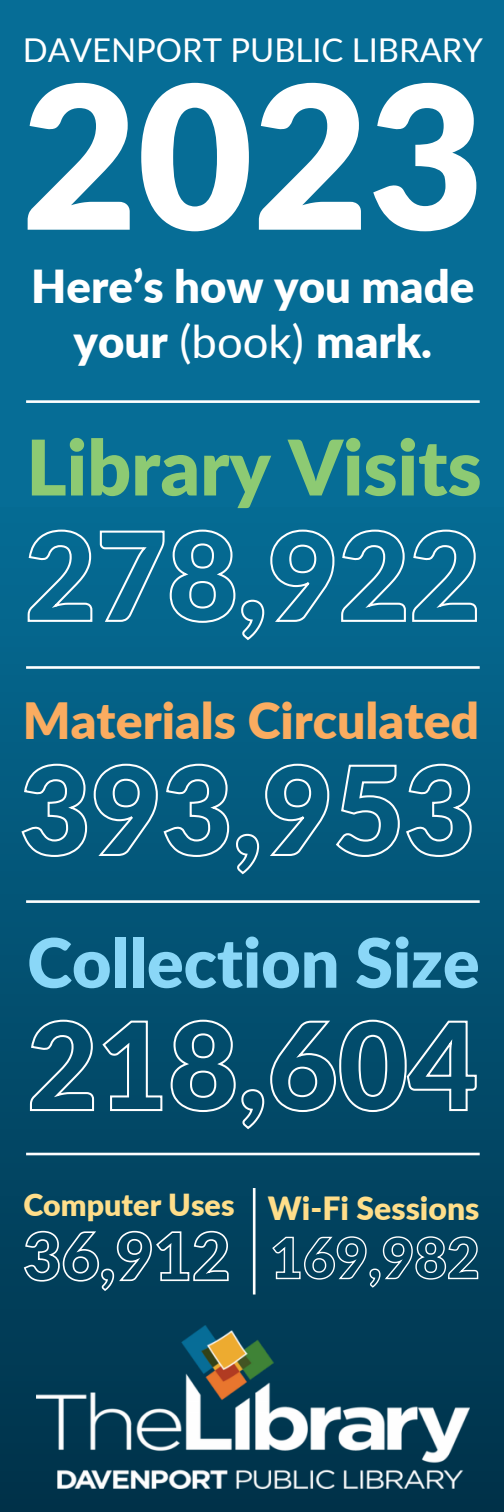
<style>
.page{position:relative;width:504px;height:1512px;background:#066d96}
.page>*{position:absolute;margin:0;border:0;box-sizing:border-box;transform-origin:0 0}
.t1{font:900 199.5px "Lato";color:#fff}
.t2{font:900 76.65px "Lato";color:#8dca73}
.t3{font:900 68.25px "Lato";color:#8ad7f7}
.t4{font:900 50.05px "Lato";color:#faac60}
.t5{font:900 45.5px/55.3px "Lato";color:#fff;text-align:center}
.t6{font:32.9px "Lato";color:#fff}
.t7{font:900 31.85px "Lato";color:#ffde8a}
.t8{font:900 30.45px "Lato";color:#ffde8a}
.s1{font-weight:400}
</style>
<div class="page">
<div style="left:0;top:507px;width:504px;height:1005px;background:linear-gradient(to bottom,#056c95,#003149)"></div>
<img style="left:36px;top:1326px;width:433px;height:162px">
<hr style="left:26px;top:400px;width:454px;height:3px;background:#fff">
<hr style="left:26px;top:666px;width:454px;height:3px;background:#fff">
<hr style="left:26px;top:900px;width:454px;height:3px;background:#fff">
<hr style="left:26px;top:1153px;width:454px;height:2px;background:#fff">
<hr style="left:253px;top:1188px;width:3px;height:107px;background:#fff">
<svg style="left:23px;top:1230px;width:207px;height:62px;background:#235a72"></svg>
<svg style="left:271px;top:1236px;width:208px;height:53px;background:#245a72"></svg>
<svg style="left:27px;top:529px;width:451px;height:113px"></svg>
<svg style="left:20px;top:763px;width:453px;height:113px;background:#1d6a8a"></svg>
<svg style="left:29px;top:1019px;width:449px;height:112px;background:#1a5c78"></svg>
<p class="t6" style="left:23px;top:27px;width:462px">DAVENPORT PUBLIC LIBRARY</p>
<h1 class="t1" style="left:22px;top:7px;width:464px">2023</h1>
<p class="t5" style="left:31px;top:256px;width:445px">Here’s how you made your <span class="s1">(book)</span> mark.</p>
<h2 class="t2" style="left:26px;top:410px;width:457px">Library Visits</h2>
<p class="t4" style="left:23px;top:683px;width:458px">Materials Circulated</p>
<h3 class="t3" style="left:27px;top:912px;width:454px">Collection Size</h3>
<p class="t8" style="left:23px;top:1182px;width:213px">Computer Uses</p>
<p class="t7" style="left:268px;top:1185px;width:213px">Wi-Fi Sessions</p>
</div>
